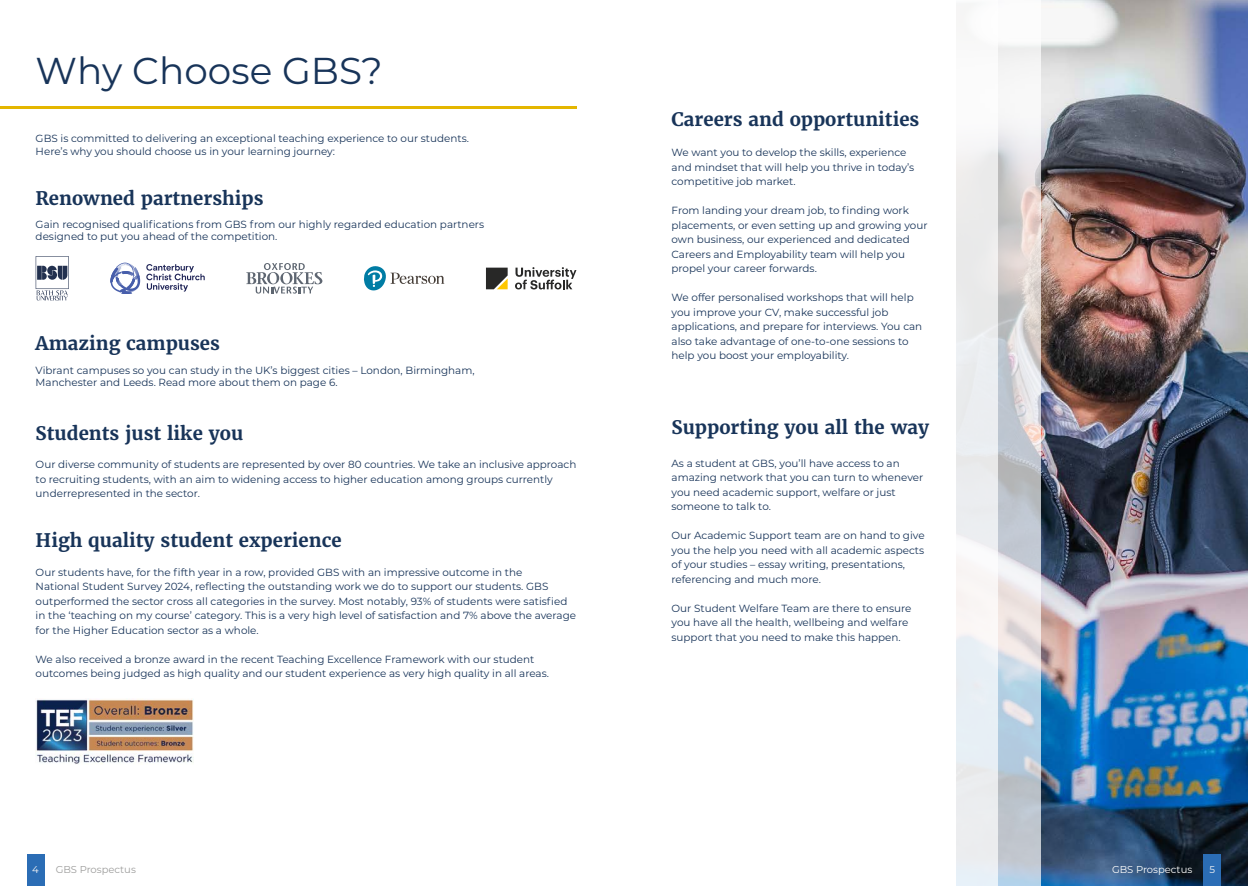
<style>
.page{position:relative;width:1248px;height:886px;background:#fff}
.page>*{position:absolute;margin:0;border:0;box-sizing:border-box;transform-origin:0 0}
.t1{font:37.38px "Montserrat";color:#183459}
.t2{font:700 18.62px "Merriweather";color:#183459}
.t3{font:10.38px/14.5px "Montserrat";color:#183459}
.t4{font:10px "Montserrat";color:#9d9d9c}
.t5{font:10px "Montserrat";color:#fff}
.t6{font:10px "Montserrat";color:#f3f3f4}
</style>
<div class="page">
<hr style="left:0;top:106px;width:576px;height:3px;background:#e4b600">
<img style="left:1040px;top:0;width:207px;height:886px">
<svg style="left:997px;top:44px;width:43px;height:842px"></svg>
<div style="left:955px;top:0;width:42px;height:886px;background:linear-gradient(to right,#eef0f1,#eff0f2)"></div>
<svg style="left:246px;top:263px;width:76px;height:31px"></svg>
<svg style="left:363px;top:266px;width:81px;height:25px"></svg>
<img style="left:36px;top:699px;width:158px;height:65px">
<svg style="left:110px;top:263px;width:30px;height:31px"></svg>
<svg style="left:146px;top:264px;width:59px;height:28px"></svg>
<svg style="left:36px;top:256px;width:33px;height:44px"></svg>
<svg style="left:486px;top:268px;width:21px;height:21px"></svg>
<svg style="left:515px;top:267px;width:61px;height:22px"></svg>
<div style="left:1203px;top:854px;width:18px;height:32px;background:#2b6db5"></div>
<div style="left:27px;top:854px;width:17px;height:32px;background:#2b6db5"></div>
<h1 class="t1" style="left:36px;top:45px;width:348px">Why Choose GBS?</h1>
<p class="t3" style="left:36px;top:132px;width:435px;line-height:12.5px">GBS is committed to delivering an exceptional teaching experience to our students.<br>Here’s why you should choose us in your learning journey:</p>
<h2 class="t2" style="left:36px;top:186px;width:229px">Renowned partnerships</h2>
<p class="t3" style="left:36px;top:218px;width:450px;line-height:12.5px">Gain recognised qualifications from GBS from our highly regarded education partners designed to put you ahead of the competition.</p>
<h2 class="t2" style="left:36px;top:332px;width:186px">Amazing campuses</h2>
<p class="t3" style="left:36px;top:363px;width:440px;line-height:12.5px">Vibrant campuses so you can study in the UK’s biggest cities – London, Birmingham,<br>Manchester and Leeds. Read more about them on page 6.</p>
<h2 class="t2" style="left:36px;top:421px;width:209px">Students just like you</h2>
<p class="t3" style="left:36px;top:457px;width:542px">Our diverse community of students are represented by over 80 countries. We take an inclusive approach to recruiting students, with an aim to widening access to higher education among groups currently underrepresented in the sector.</p>
<h2 class="t2" style="left:36px;top:529px;width:307px">High quality student experience</h2>
<p class="t3" style="left:36px;top:564px;width:542px">Our students have, for the fifth year in a row, provided GBS with an impressive outcome in the<br>National Student Survey 2024, reflecting the outstanding work we do to support our students. GBS outperformed the sector cross all categories in the survey. Most notably, 93% of students were satisfied in the ‘teaching on my course’ category. This is a very high level of satisfaction and 7% above the average for the Higher Education sector as a whole.</p>
<p class="t3" style="left:36px;top:651px;width:514px">We also received a bronze award in the recent Teaching Excellence Framework with our student outcomes being judged as high quality and our student experience as very high quality in all areas.</p>
<h2 class="t2" style="left:671px;top:107px;width:249px">Careers and opportunities</h2>
<p class="t3" style="left:671px;top:145px;width:244px">We want you to develop the skills, experience and mindset that will help you thrive in today’s competitive job market.</p>
<p class="t3" style="left:671px;top:203px;width:257px">From landing your dream job, to finding work placements, or even setting up and growing your own business, our experienced and dedicated Careers and Employability team will help you propel your career forwards.</p>
<p class="t3" style="left:671px;top:290px;width:252px">We offer personalised workshops that will help you improve your CV, make successful job applications, and prepare for interviews. You can also take advantage of one-to-one sessions to help you boost your employability.</p>
<h2 class="t2" style="left:671px;top:415px;width:259px">Supporting you all the way</h2>
<p class="t3" style="left:671px;top:455px;width:253px">As a student at GBS, you’ll have access to an amazing network that you can turn to whenever you need academic support, welfare or just someone to talk to.</p>
<p class="t3" style="left:671px;top:528px;width:254px">Our Academic Support team are on hand to give you the help you need with all academic aspects of your studies – essay writing, presentations, referencing and much more.</p>
<p class="t3" style="left:671px;top:600px;width:241px">Our Student Welfare Team are there to ensure you have all the health, wellbeing and welfare support that you need to make this happen.</p>
<p class="t6" style="left:32px;top:862px;width:8px">4</p>
<p class="t4" style="left:56px;top:862px;width:82px">GBS Prospectus</p>
<p class="t5" style="left:1111px;top:862px;width:82px">GBS Prospectus</p>
<p class="t6" style="left:1209px;top:862px;width:7px">5</p>
</div>
